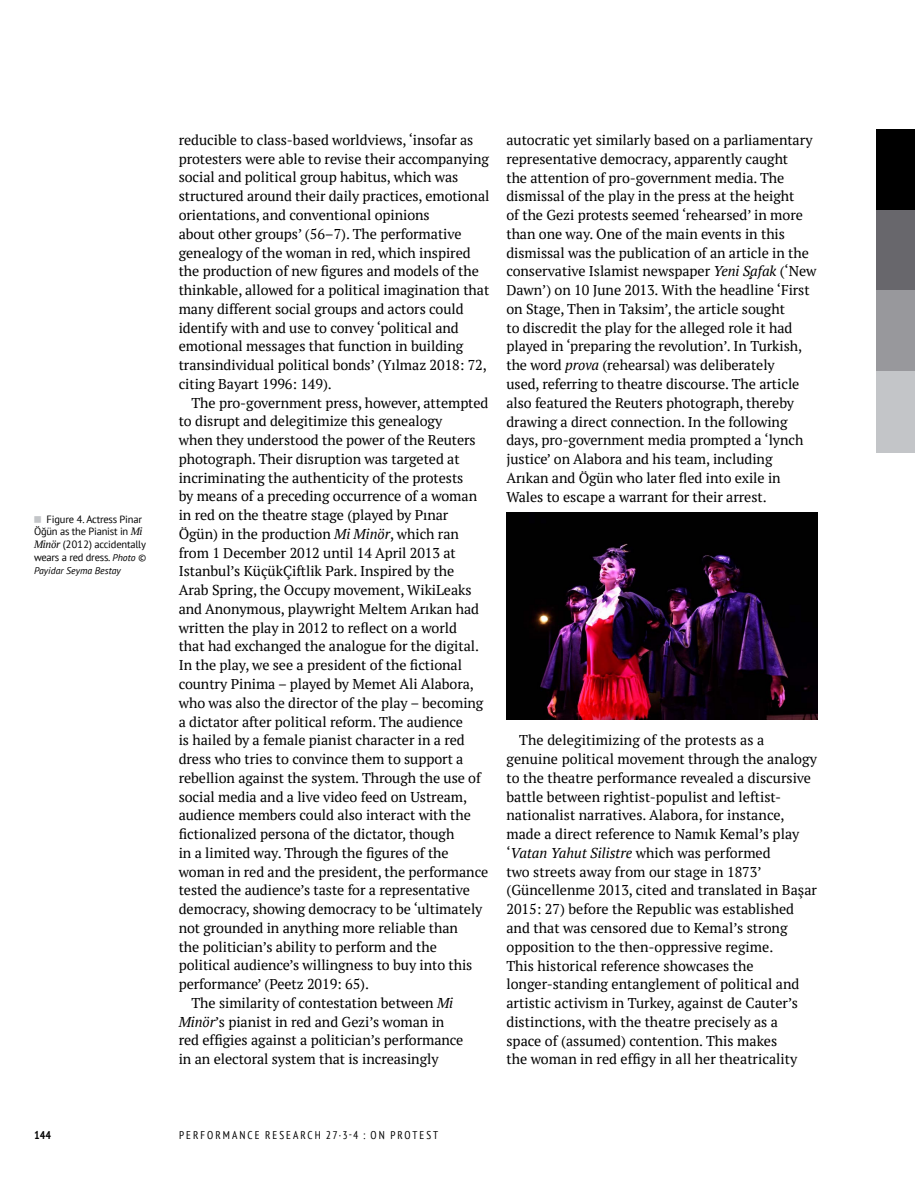
<style>
.page{position:relative;width:915px;height:1191px;background:#fff}
.page>*{position:absolute;margin:0;border:0;box-sizing:border-box;transform-origin:0 0}
.t1{font:14.25px/18.8px "PT Serif";letter-spacing:-.005em;color:#000}
.t2{font:14.25px "Arial";color:#000}
.t3{font:condensed 11.25px "PT Sans";letter-spacing:.18em;color:#000}
.t4{font:700 condensed 11.25px "PT Sans";color:#000}
.t5{font:10.5px/12.8px "PT Sans";letter-spacing:-.02em;color:#000}
.t6{font:italic 9.75px "PT Sans";color:#000}
.s1{font-family:"Instantdecor";font-size:12px;color:#c3c5c8}
.s2{font-family:"PT Serif";font-style:italic}
.s3{font-style:italic;font-size:9.75px}
.s4{font-style:italic}
</style>
<div class="page">
<div style="left:876px;top:130px;width:38px;height:81px;background:#000"></div>
<div style="left:876px;top:211px;width:38px;height:81px;background:#68676c"></div>
<div style="left:876px;top:290px;width:38px;height:81px;background:#98989c"></div>
<div style="left:876px;top:371px;width:38px;height:81px;background:#c3c5c8"></div>
<img style="left:506px;top:513px;width:310px;height:207px">
<p class="t5" style="left:34px;top:512px;width:114px"><span class="s1">q</span> Figure 4. Actress Pinar<br>Öğün as the Pianist in <span class="s2">Mi<br>Minör</span> (2012) accidentally wears a red dress. <span class="s3">Photo ©</span></p>
<p class="t6" style="left:34px;top:564px;width:88px">Payidar Seyma Bestay</p>
<p class="t1" style="left:179px;top:130px;width:312px">reducible to class-based worldviews, ‘insofar as protesters were able to revise their accompanying social and political group habitus, which was structured around their daily practices, emotional orientations, and conventional opinions<br>about other groups’ (56–7). The performative genealogy of the woman in red, which inspired the production of new figures and models of the thinkable, allowed for a political imagination that many different social groups and actors could identify with and use to convey ‘political and emotional messages that function in building transindividual political bonds’ (Yılmaz 2018: 72, citing Bayart 1996: 149).</p>
<p class="t1" style="left:191px;top:393px;width:298px">The pro-government press, however, attempted</p>
<p class="t1" style="left:179px;top:412px;width:265px">to disrupt and delegitimize this genealogy</p>
<p class="t1" style="left:179px;top:430px;width:298px">when they understood the power of the Reuters</p>
<p class="t1" style="left:179px;top:449px;width:282px">photograph. Their disruption was targeted at</p>
<p class="t1" style="left:179px;top:468px;width:286px">incriminating the authenticity of the protests</p>
<p class="t1" style="left:179px;top:487px;width:300px">by means of a preceding occurrence of a woman</p>
<p class="t1" style="left:179px;top:505px;width:271px">in red on the theatre stage (played by Pınar</p>
<p class="t1" style="left:179px;top:524px;width:281px">Ögün) in the production <span class="s4">Mi Minör</span>, which ran</p>
<p class="t1" style="left:179px;top:543px;width:278px">from 1 December 2012 until 14 April 2013 at</p>
<p class="t1" style="left:179px;top:562px;width:277px">Istanbul’s KüçükÇiftlik Park. Inspired by the</p>
<p class="t1" style="left:179px;top:580px;width:294px">Arab Spring, the Occupy movement, WikiLeaks</p>
<p class="t1" style="left:179px;top:599px;width:302px">and Anonymous, playwright Meltem Arıkan had</p>
<p class="t1" style="left:179px;top:618px;width:279px">written the play in 2012 to reflect on a world</p>
<p class="t1" style="left:179px;top:637px;width:302px">that had exchanged the analogue for the digital.</p>
<p class="t1" style="left:179px;top:655px;width:285px">In the play, we see a president of the fictional</p>
<p class="t1" style="left:179px;top:674px;width:296px">country Pinima – played by Memet Ali Alabora,</p>
<p class="t1" style="left:179px;top:693px;width:306px">who was also the director of the play – becoming</p>
<p class="t1" style="left:179px;top:712px;width:286px">a dictator after political reform. The audience</p>
<p class="t1" style="left:179px;top:730px;width:287px">is hailed by a female pianist character in a red</p>
<p class="t1" style="left:179px;top:749px;width:286px">dress who tries to convince them to support a</p>
<p class="t1" style="left:179px;top:768px;width:303px">rebellion against the system. Through the use of</p>
<p class="t1" style="left:179px;top:787px;width:290px">social media and a live video feed on Ustream,</p>
<p class="t1" style="left:179px;top:805px;width:293px">audience members could also interact with the</p>
<p class="t1" style="left:179px;top:824px;width:277px">fictionalized persona of the dictator, though</p>
<p class="t1" style="left:179px;top:843px;width:271px">in a limited way. Through the figures of the</p>
<p class="t1" style="left:179px;top:862px;width:311px">woman in red and the president, the performance</p>
<p class="t1" style="left:179px;top:880px;width:292px">tested the audience’s taste for a representative</p>
<p class="t1" style="left:179px;top:899px;width:305px">democracy, showing democracy to be ‘ultimately</p>
<p class="t1" style="left:179px;top:918px;width:281px">not grounded in anything more reliable than</p>
<p class="t1" style="left:179px;top:937px;width:260px">the politician’s ability to perform and the</p>
<p class="t1" style="left:179px;top:955px;width:295px">political audience’s willingness to buy into this</p>
<p class="t1" style="left:179px;top:974px;width:192px">performance’ (Peetz 2019: 65).</p>
<p class="t1" style="left:191px;top:993px;width:263px">The similarity of contestation between <span class="s4">Mi</span></p>
<p class="t1" style="left:179px;top:1012px;width:267px"><span class="s4">Minör</span>’s pianist in red and Gezi’s woman in</p>
<p class="t1" style="left:179px;top:1030px;width:286px">red effigies against a politician’s performance</p>
<p class="t1" style="left:179px;top:1049px;width:261px">in an electoral system that is increasingly</p>
<p class="t1" style="left:506px;top:130px;width:311px">autocratic yet similarly based on a parliamentary representative democracy, apparently caught<br>the attention of pro-government media. The dismissal of the play in the press at the height<br>of the Gezi protests seemed ‘rehearsed’ in more than one way. One of the main events in this dismissal was the publication of an article in the conservative Islamist newspaper <span class="s4">Yeni Safak</span> (‘New</p>
<p class="t2" style="left:750px;top:262px;width:4px">̧</p>
<p class="t1" style="left:506px;top:280px;width:304px">Dawn’) on 10 June 2013. With the headline ‘First on Stage, Then in Taksim’, the article sought<br>to discredit the play for the alleged role it had played in ‘preparing the revolution’. In Turkish, the word <span class="s4">prova</span> (rehearsal) was deliberately used, referring to theatre discourse. The article also featured the Reuters photograph, thereby drawing a direct connection. In the following days, pro-government media prompted a ‘lynch justice’ on Alabora and his team, including Arıkan and Ögün who later fled into exile in Wales to escape a warrant for their arrest.</p>
<p class="t1" style="left:506px;top:731px;width:312px;text-indent:13px">The delegitimizing of the protests as a genuine political movement through the analogy to the theatre performance revealed a discursive battle between rightist-populist and leftist&shy;nationalist narratives. Alabora, for instance, made a direct reference to Namık Kemal’s play ‘<span class="s4">Vatan Yahut Silistre</span> which was performed<br>two streets away from our stage in 1873’ (Güncellenme 2013, cited and translated in Başar 2015: 27) before the Republic was established and that was censored due to Kemal’s strong opposition to the then-oppressive regime.<br>This historical reference showcases the longer-standing entanglement of political and artistic activism in Turkey, against de Cauter’s distinctions, with the theatre precisely as a<br>space of (assumed) contention. This makes<br>the woman in red effigy in all her theatricality</p>
<p class="t4" style="left:34px;top:1127px;width:19px">144</p>
<p class="t3" style="left:179px;top:1128px;width:260px">PERFORMANCE RESEARCH 27·3-4 : ON PROTEST</p>
</div>
